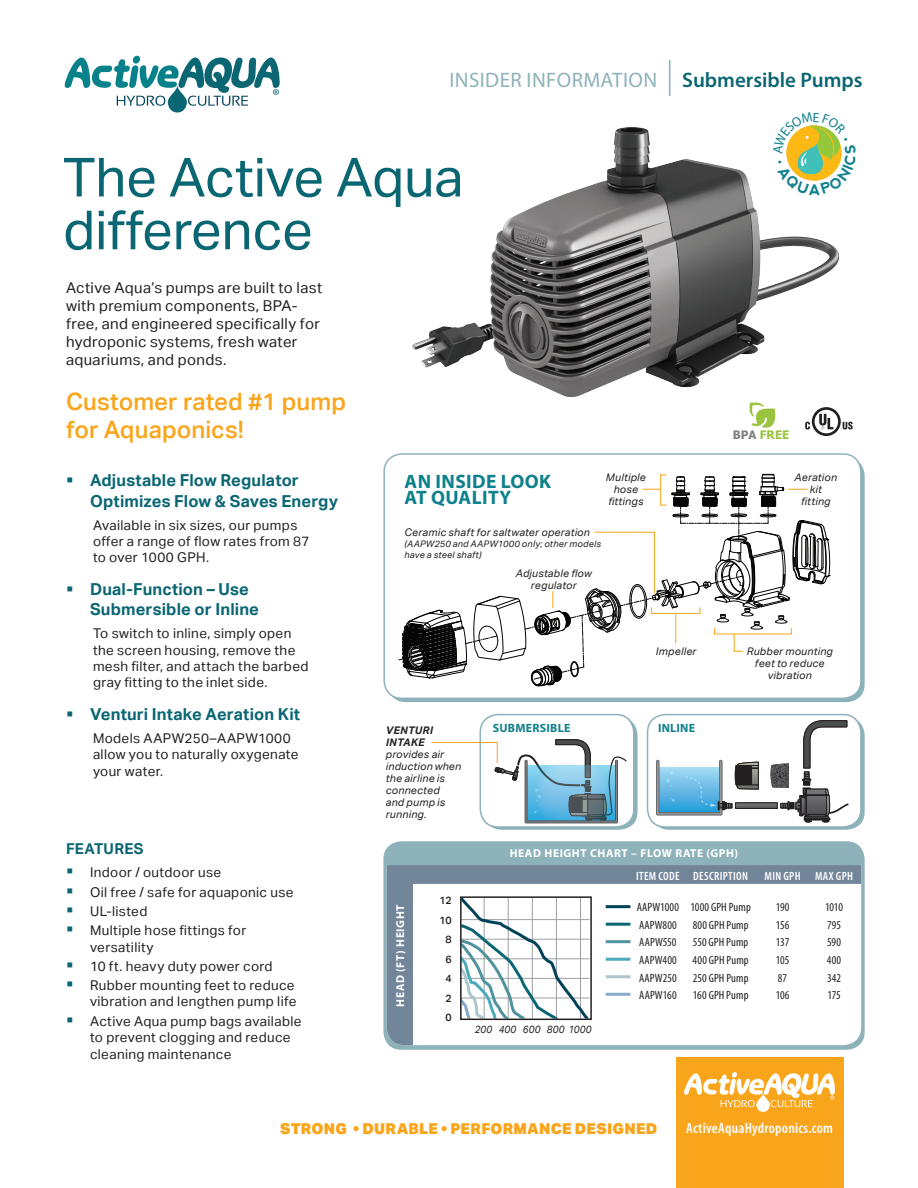
<style>
.page{position:relative;width:918px;height:1188px;background:#fff}
.page>*{position:absolute;margin:0;border:0;box-sizing:border-box;transform-origin:0 0}
.t1{font:54px/52.8px "Aktiv Grotesk";color:#0a6673}
.t2{font:500 24px/28.8px "Aktiv Grotesk";letter-spacing:.005em;color:#f9a51b}
.t3{font:21px "Myriad Pro";letter-spacing:.02em;color:#8eb2ba}
.t4{font:700 19.5px/16.5px "Myriad Pro";letter-spacing:.02em;color:#0f818c}
.t5{font:700 16.5px/20.4px "Aktiv Grotesk";letter-spacing:.01em;color:#0a6673}
.t6{font:15px/18px "Aktiv Grotesk";letter-spacing:.025em;color:#231f20}
.t7{font:900 15px "Aktiv Grotesk";letter-spacing:.015em;color:#f9a51b}
.t8{font:600 condensed 15px "Myriad Pro";letter-spacing:.02em;color:#fff}
.t9{font:700 15px "Aktiv Grotesk";letter-spacing:.02em;color:#0a6673}
.t10{font:700 14.55px "nevis";color:#0f818c}
.t11{font:13.5px/16.2px "Aktiv Grotesk";letter-spacing:.025em;color:#231f20}
.t12{font:condensed 12px "Myriad Pro";letter-spacing:.01em;color:#231f20}
.t13{font:600 condensed 12px "Myriad Pro";letter-spacing:.03em;color:#fff}
.t14{font:700 12px "Myriad Pro";letter-spacing:.02em;color:#0f818c}
.t15{font:700 11.55px "Myriad Pro";letter-spacing:.05em;color:#fff}
.t16{font:700 11.55px "Tahoma";color:#9ac43f}
.t17{font:italic 10.5px/12px "Aktiv Grotesk";letter-spacing:.025em;color:#231f20;text-align:center}
.t18{font:italic 10.5px "Aktiv Grotesk";letter-spacing:.045em;color:#231f20;scale:.9 1}
.t19{font:italic 700 10.5px "Aktiv Grotesk";letter-spacing:.035em;color:#231f20}
.t20{font:500 10.5px/19.5px "Aktiv Grotesk";color:#231f20;text-align:center}
.t21{font:italic 9px/10.5px "Aktiv Grotesk";letter-spacing:.03em;color:#231f20}
.s1{font-weight:300;font-stretch:condensed;font-size:36px}
.s2{font-weight:600;color:#0a6673}
.s3{color:#808285}
.s4{color:#0a6673}
</style>
<div class="page">
<div style="left:651px;top:717px;width:214px;height:113px;background:#8eb2ba;border-radius:18px"></div>
<div style="left:484px;top:717px;width:154px;height:113px;background:#8eb2ba;border-radius:18px"></div>
<img style="left:412px;top:127px;width:428px;height:285px">
<svg style="left:750px;top:402px;width:27px;height:26px"></svg>
<div style="left:383px;top:841px;width:482px;height:209px;background:#8eb2ba;border-radius:18px"></div>
<svg style="left:387px;top:865px;width:474px;height:180px;background:#d0d7dd"></svg>
<hr style="left:606px;top:905px;width:25px;height:3px;background:#01425b">
<hr style="left:606px;top:923px;width:25px;height:3px;background:#0a6673">
<hr style="left:606px;top:940px;width:25px;height:3px;background:#4e939d">
<hr style="left:606px;top:958px;width:25px;height:3px;background:#49aabc">
<hr style="left:606px;top:975px;width:25px;height:3px;background:#adc6cc">
<hr style="left:606px;top:993px;width:25px;height:3px;background:#88aaca">
<svg style="left:457px;top:894px;width:134px;height:129px;background:#dfe8ea"></svg>
<div style="left:459px;top:896px;width:132px;height:125px;border:2px solid #fff"></div>
<div style="left:631px;top:885px;width:228px;height:119px;background:#fff"></div>
<svg style="left:805px;top:407px;width:48px;height:29px"></svg>
<div style="left:676px;top:1057px;width:167px;height:131px;background:#f9a51b"></div>
<svg style="left:684px;top:1072px;width:151px;height:40px"></svg>
<svg style="left:65px;top:56px;width:215px;height:56px"></svg>
<div style="left:480px;top:715px;width:154px;height:112px;background:#fff;border-radius:18px"></div>
<div style="left:480px;top:714px;width:155px;height:114px;border:2px solid #8eb2ba;border-radius:18px"></div>
<div style="left:648px;top:715px;width:213px;height:112px;background:#fff;border-radius:18px"></div>
<div style="left:647px;top:714px;width:215px;height:114px;border:2px solid #8eb2ba;border-radius:18px"></div>
<div style="left:735px;top:802px;width:43px;height:7px;border:1px solid #231f20"></div>
<div style="left:736px;top:803px;width:41px;height:5px;background:#656568"></div>
<div style="left:735px;top:803px;width:42px;height:6px;border:1px solid #231f20"></div>
<svg style="left:771px;top:720px;width:78px;height:103px"></svg>
<svg style="left:656px;top:760px;width:103px;height:56px"></svg>
<svg style="left:431px;top:739px;width:196px;height:84px"></svg>
<div style="left:383px;top:453px;width:479px;height:246px;border:2px solid #8eb2ba;border-radius:18px"></div>
<svg style="left:399px;top:474px;width:431px;height:212px"></svg>
<div style="left:651px;top:607px;width:49px;height:7px;border:1px solid #f9a51b"></div>
<div style="left:460px;top:896px;width:132px;height:124px;border:2px solid #231f20"></div>
<svg style="left:773px;top:125px;width:69px;height:69px"></svg>
<h3 class="t3" style="left:449px;top:69px;width:415px">INSIDER INFORMATION <span class="s1">|</span> <span class="s2">Submersible Pumps</span></h3>
<h1 class="t1" style="left:63px;top:151px;width:402px">The Active Aqua difference</h1>
<p class="t6" style="left:66px;top:278px;width:258px">Active Aqua’s pumps are built to last with premium components, BPA&shy;free, and engineered specifically for hydroponic systems, fresh water aquariums, and ponds.</p>
<h2 class="t2" style="left:66px;top:386px;width:282px">Customer rated #1 pump for Aquaponics!</h2>
<p class="t5" style="left:90px;top:470px;width:250px;text-indent:-24px">▪ Adjustable Flow Regulator<br>Optimizes Flow &amp; Saves Energy</p>
<p class="t11" style="left:93px;top:517px;width:218px">Available in six sizes, our pumps offer a range of flow rates from 87 to over 1000 GPH.</p>
<p class="t5" style="left:90px;top:579px;width:170px;text-indent:-24px">▪ Dual-Function – Use<br>Submersible or Inline</p>
<p class="t11" style="left:93px;top:625px;width:217px">To switch to inline, simply open the screen housing, remove the mesh filter, and attach the barbed gray fitting to the inlet side.</p>
<p class="t5" style="left:66px;top:704px;width:236px">▪ Venturi Intake Aeration Kit</p>
<p class="t11" style="left:93px;top:730px;width:207px">Models AAPW250–AAPW1000 allow you to naturally oxygenate your water.</p>
<h3 class="t4" style="left:405px;top:473px;width:148px">AN INSIDE LOOK<br>AT QUALITY</h3>
<p class="t17" style="left:606px;top:471px;width:41px">Multiple hose fittings</p>
<p class="t17" style="left:404px;top:526px;width:187px">Ceramic shaft for saltwater operation</p>
<p class="t21" style="left:404px;top:539px;width:198px">(AAPW250 and AAPW1000 only; other models have a steel shaft)</p>
<p class="t17" style="left:516px;top:567px;width:78px">Adjustable flow regulator</p>
<p class="t17" style="left:656px;top:645px;width:42px">Impeller</p>
<p class="t19" style="left:386px;top:724px;width:49px">VENTURI</p>
<p class="t14" style="left:493px;top:721px;width:79px">SUBMERSIBLE</p>
<p class="t14" style="left:658px;top:721px;width:39px">INLINE</p>
<p class="t19" style="left:386px;top:736px;width:40px">INTAKE</p>
<p class="t17" style="left:386px;top:748px;width:77px;text-align:left">provides air induction when the airline is connected<br>and pump is running.</p>
<p class="t10" style="left:809px;top:181px;width:13px">A</p>
<p class="t16" style="left:733px;top:427px;width:58px"><span class="s3">BPA</span> FREE</p>
<p class="t17" style="left:795px;top:471px;width:44px">Aeration kit fitting</p>
<p class="t17" style="left:747px;top:645px;width:88px">Rubber mounting feet to reduce vibration</p>
<p class="t9" style="left:66px;top:840px;width:79px">FEATURES</p>
<p class="t11" style="left:66px;top:865px;width:157px"><span class="s4">▪</span> Indoor / outdoor use</p>
<p class="t11" style="left:66px;top:884px;width:229px"><span class="s4">▪</span> Oil free / safe for aquaponic use</p>
<p class="t11" style="left:66px;top:903px;width:83px"><span class="s4">▪</span> UL-listed</p>
<p class="t11" style="left:90px;top:922px;width:158px;text-indent:-24px"><span class="s4">▪</span> Multiple hose fittings for versatility</p>
<p class="t11" style="left:66px;top:958px;width:208px"><span class="s4">▪</span> 10 ft. heavy duty power cord</p>
<p class="t11" style="left:66px;top:977px;width:232px;text-align:right"><span class="s4">▪</span> Rubber mounting feet to reduce vibration and lengthen pump life</p>
<p class="t11" style="left:90px;top:1013px;width:213px;text-indent:-24px"><span class="s4">▪</span> Active Aqua pump bags available to prevent clogging and reduce cleaning maintenance</p>
<p class="t15" style="left:394px;top:1007px;width:104px;rotate:-90deg">HEAD (FT) HEIGHT</p>
<p class="t20" style="left:439px;top:891px;width:14px">12<br>10<br>8<br>6<br>4<br>2<br>0</p>
<p class="t15" style="left:510px;top:847px;width:230px">HEAD HEIGHT CHART – FLOW RATE (GPH)</p>
<p class="t13" style="left:636px;top:870px;width:113px">ITEM CODE DESCRIPTION</p>
<p class="t13" style="left:765px;top:870px;width:90px">MIN GPH MAX GPH</p>
<p class="t12" style="left:637px;top:900px;width:116px">AAPW1000 1000 GPH Pump</p>
<p class="t12" style="left:776px;top:900px;width:15px">190</p>
<p class="t12" style="left:825px;top:900px;width:20px">1010</p>
<p class="t12" style="left:639px;top:918px;width:39px">AAPW800</p>
<p class="t12" style="left:693px;top:918px;width:57px">800 GPH Pump</p>
<p class="t12" style="left:776px;top:918px;width:15px">156</p>
<p class="t12" style="left:827px;top:918px;width:15px">795</p>
<p class="t12" style="left:639px;top:936px;width:39px">AAPW550</p>
<p class="t12" style="left:693px;top:936px;width:57px">550 GPH Pump</p>
<p class="t12" style="left:776px;top:936px;width:15px">137</p>
<p class="t12" style="left:827px;top:936px;width:16px">590</p>
<p class="t12" style="left:639px;top:954px;width:39px">AAPW400</p>
<p class="t12" style="left:693px;top:954px;width:58px">400 GPH Pump</p>
<p class="t12" style="left:776px;top:954px;width:15px">105</p>
<p class="t12" style="left:827px;top:954px;width:16px">400</p>
<p class="t12" style="left:639px;top:971px;width:39px">AAPW250</p>
<p class="t12" style="left:693px;top:971px;width:57px">250 GPH Pump</p>
<p class="t12" style="left:778px;top:971px;width:11px">87</p>
<p class="t12" style="left:827px;top:971px;width:15px">342</p>
<p class="t12" style="left:639px;top:989px;width:39px">AAPW160</p>
<p class="t12" style="left:693px;top:989px;width:57px">160 GPH Pump</p>
<p class="t12" style="left:776px;top:989px;width:15px">106</p>
<p class="t12" style="left:827px;top:989px;width:15px">175</p>
<p class="t18" style="left:475px;top:1023px;width:131px">200 400 600 800 1000</p>
<p class="t7" style="left:280px;top:1119px;width:379px">STRONG • DURABLE • PERFORMANCE DESIGNED</p>
<p class="t8" style="left:686px;top:1120px;width:148px">ActiveAquaHydroponics.com</p>
</div>
